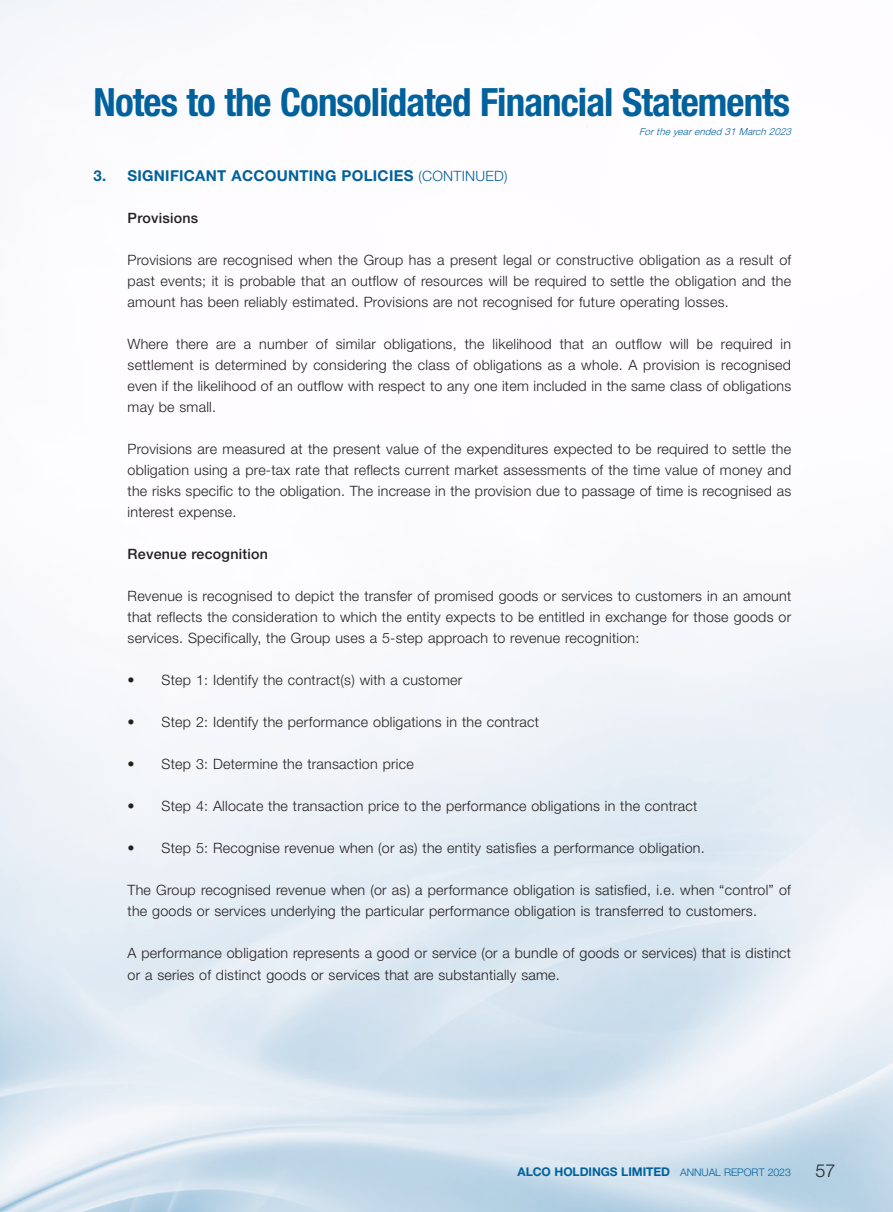
<style>
.page{position:relative;width:893px;height:1212px;background:#fff}
.page>*{position:absolute;margin:0;border:0;box-sizing:border-box;transform-origin:0 0}
.t1{font:700 condensed 39px "Helvetica Neue LT Std";letter-spacing:-.025em;color:#00619c}
.t2{font:300 18px "Helvetica Neue LT Std";color:#231f20}
.Heading_1{font:700 15px "Helvetica Neue LT Std";letter-spacing:.02em;color:#00619c}
.Body_Text{font:300 14.25px/21px "Helvetica Neue LT Std";letter-spacing:.02em;color:#231f20;text-align:justify}
.Heading_2{font:500 14.25px "Helvetica Neue LT Std";letter-spacing:.02em;color:#231f20}
.t3{font:700 12px "Helvetica Neue LT Std";letter-spacing:-.005em;color:#00619c}
.t4{font:italic 300 9.75px "Helvetica Neue LT Std";color:#00619c}
.s1{font-weight:300;font-size:14.25px}
.s2{font-weight:300;font-size:10.5px}
</style>
<div class="page">
<h1 class="t1" style="left:94px;top:78px;width:698px">Notes to the Consolidated Financial Statements</h1>
<p class="t4" style="left:639px;top:126px;width:156px">Fortheyearended 31 March2023</p>
<p class="Heading_1" style="left:94px;top:167px;width:416px">3. SIGNIFICANT ACCOUNTING POLICIES <span class="s1">(CONTINUED)</span></p>
<p class="Heading_2" style="left:128px;top:210px;width:72px">Provisions</p>
<p class="Body_Text" style="left:128px;top:249px;width:665px">Provisions are recognised when the Group has a present legal or constructive obligation as a result of past events; it is probable that an outflow of resources will be required to settle the obligation and the amount has been reliably estimated. Provisions are not recognised for future operating losses.</p>
<p class="Body_Text" style="left:128px;top:333px;width:665px">Where there are a number of similar obligations, the likelihood that an outflow will be required in settlement is determined by considering the class of obligations as a whole. A provision is recognised even if the likelihood of an outflow with respect to any one item included in the same class of obligations may be small.</p>
<p class="Body_Text" style="left:128px;top:438px;width:665px">Provisions are measured at the present value of the expenditures expected to be required to settle the obligation using a pre-tax rate that reflects current market assessments of the time value of money and the risks specific to the obligation. The increase in the provision due to passage of time is recognised as interest expense.</p>
<p class="Heading_2" style="left:128px;top:546px;width:142px">Revenue recognition</p>
<p class="Body_Text" style="left:128px;top:585px;width:665px">Revenue is recognised to depict the transfer of promised goods or services to customers in an amount that reflects the consideration to which the entity expects to be entitled in exchange for those goods or services. Specifically, the Group uses a 5-step approach to revenue recognition:</p>
<p class="Body_Text" style="left:128px;top:669px;width:336px">• Step 1: Identify the contract(s) with a customer</p>
<p class="Body_Text" style="left:128px;top:711px;width:413px">• Step 2: Identify the performance obligations in the contract</p>
<p class="Body_Text" style="left:128px;top:753px;width:288px">• Step 3: Determine the transaction price</p>
<p class="Body_Text" style="left:128px;top:795px;width:571px">• Step 4: Allocate the transaction price to the performance obligations in the contract</p>
<p class="Body_Text" style="left:128px;top:837px;width:579px">• Step 5: Recognise revenue when (or as) the entity satisfies a performance obligation.</p>
<p class="Body_Text" style="left:128px;top:879px;width:665px">The Group recognised revenue when (or as) a performance obligation is satisfied, i.e. when “control” of the goods or services underlying the particular performance obligation is transferred to customers.</p>
<p class="Body_Text" style="left:128px;top:942px;width:665px">A performance obligation represents a good or service (or a bundle of goods or services) that is distinct or a series of distinct goods or services that are substantially same.</p>
<p class="t3" style="left:517px;top:1164px;width:275px">ALCO HOLDINGS LIMITED <span class="s2">ANNUAL REPORT 2023</span></p>
<p class="t2" style="left:815px;top:1159px;width:22px">57</p>
</div>
